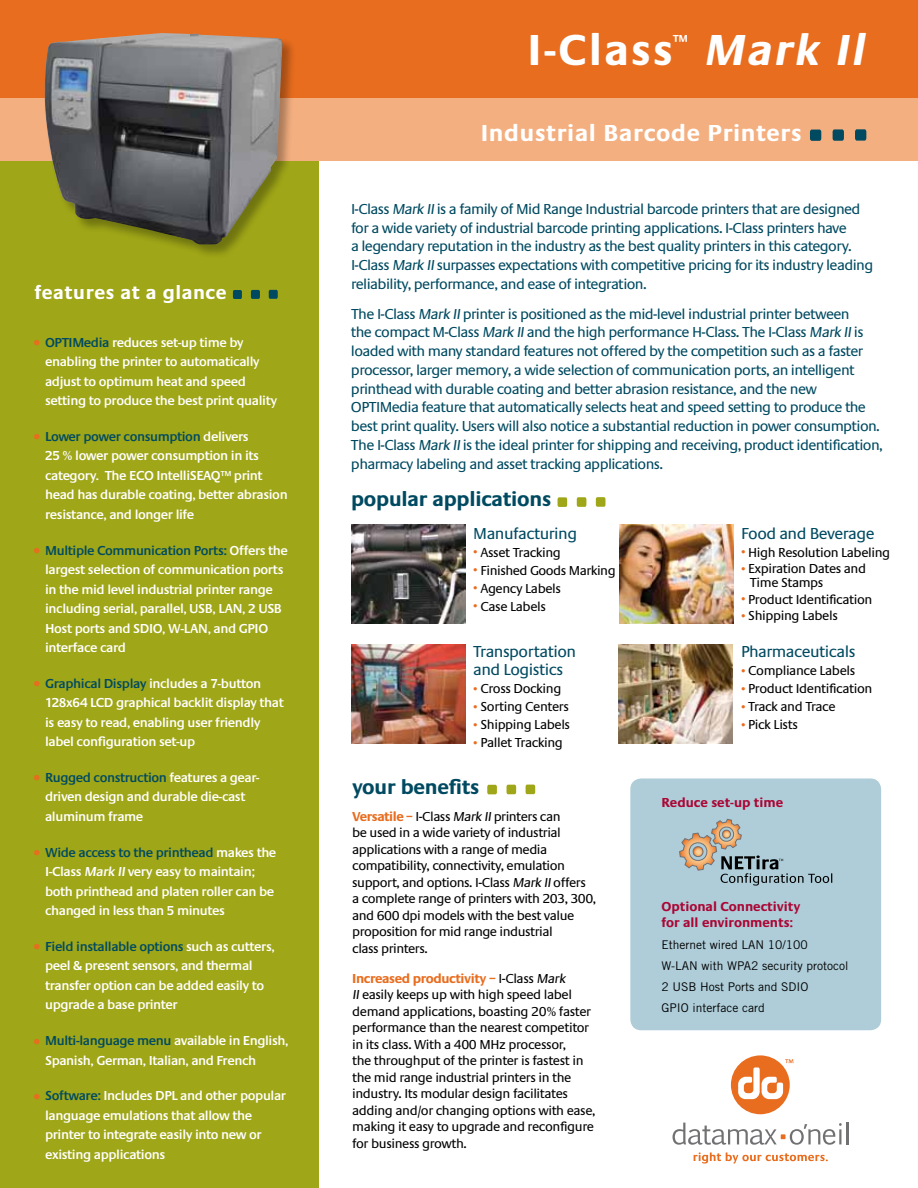
<style>
.page{position:relative;width:918px;height:1188px;background:#fff}
.page>*{position:absolute;margin:0;border:0;box-sizing:border-box;transform-origin:0 0}
.t1{font:700 45px "Praxis";letter-spacing:.05em;color:#fff}
.t2{font:italic 700 45px "Praxis";color:#fff}
.t3{font:700 24px "Praxis";letter-spacing:.03em;color:#fff}
.t4{font:700 21px "Praxis";letter-spacing:-.01em;color:#004a61}
.t5{font:700 19.65px "Praxis";letter-spacing:.03em;color:#fff}
.t6{font:700 18px "Praxis";color:#fff}
.t7{font:16.5px/18px "Praxis";letter-spacing:-.03em;color:#004a61}
.t8{font:15px/18.8px "Praxis";letter-spacing:-.04em;color:#004a61}
.t9{font:600 13.5px/19.5px "Praxis";letter-spacing:-.03em;color:#fff}
.t10{font:13.5px/16.5px "Praxis";letter-spacing:-.03em;color:#000}
.t11{font:700 13.5px/16.2px "Praxis";color:#ab0635}
.t12{font:12px/21.1px "Trade Gothic";color:#000}
.s1{font-family:"Trade Gothic";font-weight:400;font-size:15px;color:#e86d1f}
.s2{color:#004a61}
.s3{font-family:"Trade Gothic";font-size:9px;color:#e86d1f}
.s4{font-weight:700;color:#e86d1f}
</style>
<div class="page">
<div style="left:0;top:123px;width:319px;height:1065px;background:#9fa617"></div>
<svg style="left:558px;top:497px;width:9px;height:10px"></svg>
<svg style="left:577px;top:497px;width:9px;height:10px"></svg>
<svg style="left:596px;top:497px;width:9px;height:10px"></svg>
<img style="left:352px;top:645px;width:113px;height:98px">
<img style="left:352px;top:525px;width:113px;height:98px">
<img style="left:620px;top:525px;width:113px;height:98px">
<img style="left:619px;top:645px;width:113px;height:98px">
<div style="left:0;top:97px;width:918px;height:64px;background:#f4af80"></div>
<div style="left:0;top:0;width:918px;height:97px;background:#e86d1f"></div>
<svg style="left:810px;top:130px;width:11px;height:11px"></svg>
<svg style="left:833px;top:129px;width:11px;height:12px"></svg>
<svg style="left:855px;top:129px;width:11px;height:12px"></svg>
<svg style="left:487px;top:785px;width:10px;height:9px"></svg>
<svg style="left:507px;top:785px;width:9px;height:9px"></svg>
<svg style="left:526px;top:785px;width:9px;height:9px"></svg>
<div style="left:731px;top:1055px;width:59px;height:59px;background:#e86d1f;border-radius:50%"></div>
<hr style="left:846px;top:1123px;width:2px;height:22px;background:#717073">
<svg style="left:673px;top:1123px;width:169px;height:22px"></svg>
<svg style="left:694px;top:1152px;width:134px;height:12px"></svg>
<svg style="left:738px;top:1059px;width:55px;height:40px"></svg>
<svg style="left:233px;top:290px;width:9px;height:9px"></svg>
<svg style="left:251px;top:290px;width:9px;height:9px"></svg>
<svg style="left:269px;top:290px;width:9px;height:9px"></svg>
<div style="left:630px;top:778px;width:251px;height:252px;background:#aecdd8;border-radius:11px"></div>
<svg style="left:679px;top:819px;width:153px;height:67px"></svg>
<div style="left:44px;top:32px;width:253px;height:227px;background:#000;opacity:.3"></div>
<img style="left:44px;top:33px;width:238px;height:211px">
<h3 class="t5" style="left:34px;top:282px;width:194px">features at a glance</h3>
<p class="t9" style="left:45px;top:333px;width:234px;text-indent:-12px"><span class="s1">•</span> <span class="s2">OPTIMedia</span> reduces set-up time by enabling the printer to automatically adjust to optimum heat and speed setting to produce the best print quality</p>
<p class="t9" style="left:45px;top:427px;width:244px;text-indent:-12px"><span class="s1">•</span> <span class="s2">Lower power consumption</span> delivers<br>25 % lower power consumption in its category. The ECO IntelliSEAQ™ print head has durable coating, better abrasion resistance, and longer life</p>
<p class="t9" style="left:45px;top:541px;width:244px;text-indent:-12px"><span class="s1">•</span> <span class="s2">Multiple Communication Ports:</span> Offers the largest selection of communication ports in the mid level industrial printer range including serial, parallel, USB, LAN, 2 USB Host ports and SDIO, W-LAN, and GPIO interface card</p>
<p class="t9" style="left:45px;top:674px;width:240px;text-indent:-12px"><span class="s1">•</span> <span class="s2">Graphical Display</span> includes a 7-button 128x64 LCD graphical backlit display that is easy to read, enabling user friendly label configuration set-up</p>
<p class="t9" style="left:45px;top:768px;width:216px;text-indent:-12px"><span class="s1">•</span> <span class="s2">Rugged construction</span> features a gear&shy;driven design and durable die-cast aluminum frame</p>
<p class="t9" style="left:45px;top:843px;width:233px;text-indent:-12px"><span class="s1">•</span> <span class="s2">Wide access to the printhead</span> makes the I-Class Mark IIvery easy to maintain; both printhead and platen roller can be changed in less than 5 minutes</p>
<p class="t9" style="left:45px;top:937px;width:231px;text-indent:-12px"><span class="s1">•</span> <span class="s2">Field installable options</span> such as cutters, peel &amp; present sensors, and thermal transfer option can be added easily to upgrade a base printer</p>
<p class="t9" style="left:45px;top:1031px;width:245px;text-indent:-12px"><span class="s1">•</span> <span class="s2">Multi-language menu</span> available in English,<br>Spanish, German, Italian, and French</p>
<p class="t9" style="left:45px;top:1086px;width:243px;text-indent:-12px"><span class="s1">•</span> <span class="s2">Software:</span> Includes DPL and other popular language emulations that allow the printer to integrate easily into new or existing applications</p>
<h1 class="t1" style="left:527px;top:25px;width:147px">I-Class</h1>
<h3 class="t6" style="left:673px;top:31px;width:17px">™</h3>
<h1 class="t2" style="left:703px;top:25px;width:171px">Mark Il</h1>
<h2 class="t3" style="left:481px;top:120px;width:322px">Industrial Barcode Printers</h2>
<p class="t8" style="left:351px;top:200px;width:524px">I-Class Mark IIis a family of Mid Range Industrial barcode printers that are designed for a wide variety of industrial barcode printing applications. I-Class printers have<br>a legendary reputation in the industry as the best quality printers in this category.<br>I-Class Mark IIsurpasses expectations with competitive pricing for its industry leading reliability, performance, and ease of integration.</p>
<p class="t8" style="left:351px;top:305px;width:533px">The I-Class Mark IIprinter is positioned as the mid-level industrial printer between<br>the compact M-Class Mark IIand the high performance H-Class. The I-Class Mark IIis loaded with many standard features not offered by the competition such as a faster processor, larger memory, a wide selection of communication ports, an intelligent printhead with durable coating and better abrasion resistance, and the new OPTIMedia feature that automatically selects heat and speed setting to produce the best print quality. Users will also notice a substantial reduction in power consumption.<br>The I-Class Mark IIis the ideal printer for shipping and receiving, product identification, pharmacy labeling and asset tracking applications.</p>
<h3 class="t4" style="left:351px;top:488px;width:202px">popular applications</h3>
<p class="t7" style="left:473px;top:524px;width:105px">Manufacturing</p>
<p class="t10" style="left:473px;top:544px;width:89px"><span class="s3">•</span> Asset Tracking</p>
<p class="t10" style="left:473px;top:562px;width:144px"><span class="s3">•</span> Finished Goods Marking</p>
<p class="t10" style="left:473px;top:580px;width:89px"><span class="s3">•</span> Agency Labels</p>
<p class="t10" style="left:473px;top:598px;width:74px"><span class="s3">•</span> Case Labels</p>
<p class="t7" style="left:473px;top:643px;width:104px">Transportation and Logistics</p>
<p class="t10" style="left:473px;top:681px;width:90px"><span class="s3">•</span> Cross Docking</p>
<p class="t10" style="left:473px;top:699px;width:97px"><span class="s3">•</span> Sorting Centers</p>
<p class="t10" style="left:473px;top:717px;width:98px"><span class="s3">•</span> Shipping Labels</p>
<p class="t10" style="left:473px;top:735px;width:91px"><span class="s3">•</span> Pallet Tracking</p>
<h3 class="t4" style="left:352px;top:776px;width:129px">your benefits</h3>
<p class="t10" style="left:352px;top:808px;width:245px"><span class="s4">Versatile –</span> I-Class Mark IIprinters can<br>be used in a wide variety of industrial applications with a range of media compatibility, connectivity, emulation support, and options. I-Class Mark IIoffers a complete range of printers with 203, 300, and 600 dpi models with the best value proposition for mid range industrial<br>class printers.</p>
<p class="t10" style="left:352px;top:970px;width:245px"><span class="s4">Increased productivity –</span> I-Class Mark IIeasily keeps up with high speed label demand applications, boasting 20% faster performance than the nearest competitor in its class. With a 400 MHz processor,<br>the throughput of the printer is fastest in the mid range industrial printers in the industry. Its modular design facilitates adding and/or changing options with ease, making it easy to upgrade and reconfigure for business growth.</p>
<p class="t7" style="left:741px;top:524px;width:135px">Food and Beverage</p>
<p class="t10" style="left:741px;top:544px;width:151px"><span class="s3">•</span> High Resolution Labeling</p>
<p class="t10" style="left:750px;top:562px;width:118px;line-height:14.2px;text-indent:-9px"><span class="s3">•</span> Expiration Dates and<br>Time Stamps</p>
<p class="t10" style="left:741px;top:591px;width:133px"><span class="s3">•</span> Product Identification</p>
<p class="t10" style="left:741px;top:608px;width:98px"><span class="s3">•</span> Shipping Labels</p>
<p class="t7" style="left:741px;top:643px;width:116px">Pharmaceuticals</p>
<p class="t10" style="left:741px;top:663px;width:116px"><span class="s3">•</span> Compliance Labels</p>
<p class="t10" style="left:741px;top:681px;width:133px"><span class="s3">•</span> Product Identification</p>
<p class="t10" style="left:741px;top:699px;width:96px"><span class="s3">•</span> Track and Trace</p>
<p class="t10" style="left:741px;top:717px;width:58px"><span class="s3">•</span> Pick Lists</p>
<p class="t11" style="left:662px;top:795px;width:123px">Reduce set-up time</p>
<p class="t11" style="left:662px;top:899px;width:140px">Optional Connectivity for all environments:</p>
<p class="t12" style="left:662px;top:934px;width:188px">Ethernet wired LAN 10/100<br>W-LAN with WPA2 security protocol<br>2 USB Host Ports and SDIO<br>GPIO interface card</p>
</div>
